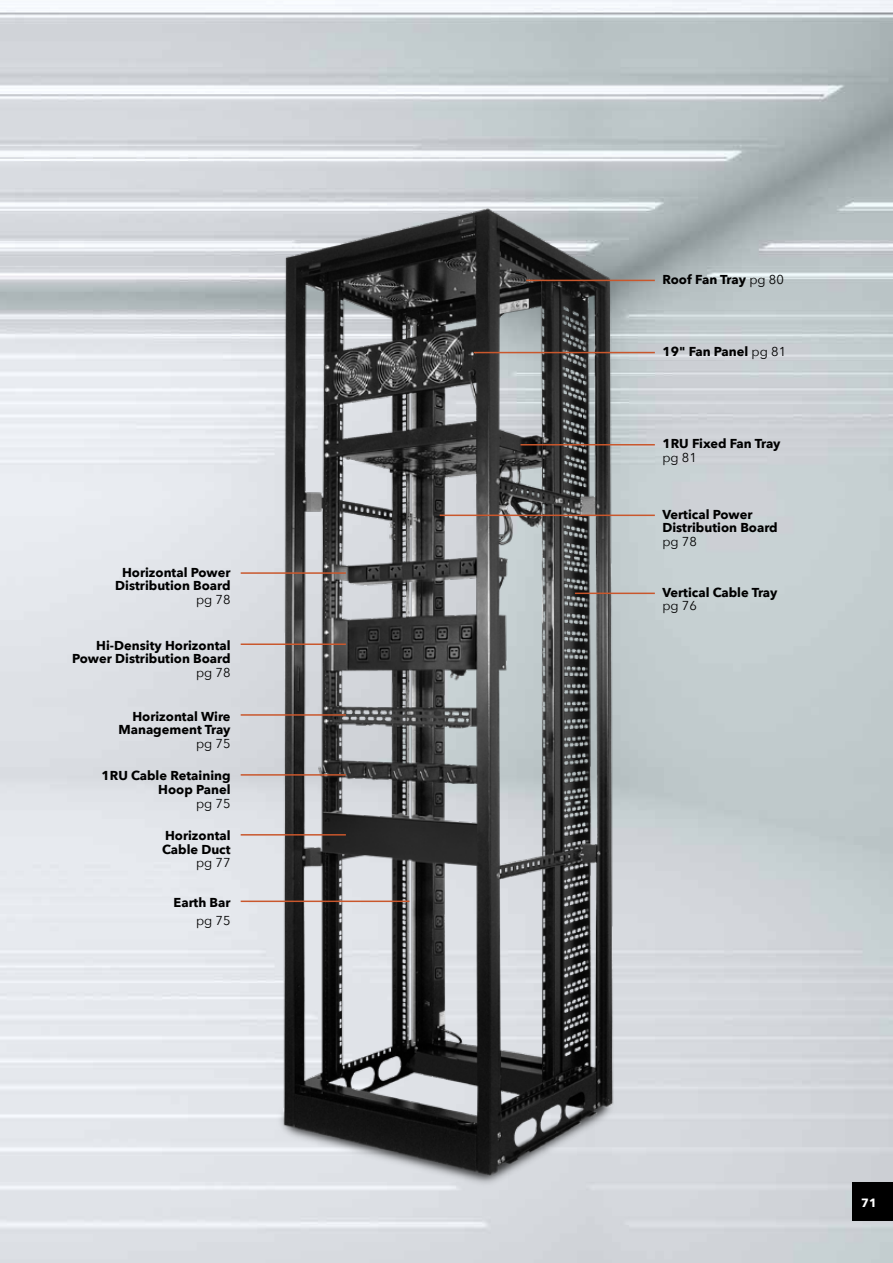
<style>
.page{position:relative;width:893px;height:1263px;background:#fff}
.page>*{position:absolute;margin:0;border:0;box-sizing:border-box;transform-origin:0 0}
.t1{font:700 12.9px/13.5px "Avenir Next";color:#000;text-align:right}
.t2{font:12.9px "Avenir Next";color:#000}
.t3{font:700 12px "Avenir Next";color:#fff}
.s1{font-weight:400}
</style>
<div class="page">
<img style="left:0;top:0;width:893px;height:1263px">
<img style="left:245px;top:151px;width:405px;height:1079px">
<hr style="left:526px;top:280px;width:129px;height:1px;background:#c9572c">
<hr style="left:474px;top:352px;width:181px;height:1px;background:#c9572c">
<hr style="left:520px;top:444px;width:135px;height:1px;background:#c9572c">
<hr style="left:440px;top:515px;width:215px;height:1px;background:#c9572c">
<hr style="left:575px;top:593px;width:80px;height:1px;background:#c9572c">
<hr style="left:241px;top:572px;width:105px;height:2px;background:#c9572c">
<hr style="left:241px;top:643px;width:105px;height:2px;background:#c9572c">
<hr style="left:241px;top:714px;width:105px;height:2px;background:#c9572c">
<hr style="left:241px;top:774px;width:105px;height:2px;background:#c9572c">
<hr style="left:241px;top:834px;width:105px;height:1px;background:#c9572c">
<hr style="left:241px;top:900px;width:168px;height:2px;background:#c9572c">
<div style="left:853px;top:1182px;width:40px;height:39px;background:#000"></div>
<p class="t1" style="left:115px;top:565px;width:117px;text-align:center">Horizontal Power<br>Distribution Board</p>
<p class="t2" style="left:196px;top:589px;width:36px">pg 78</p>
<p class="t1" style="left:72px;top:638px;width:160px">Hi-Density Horizontal<br>Power Distribution Board</p>
<p class="t2" style="left:196px;top:661px;width:36px">pg 78</p>
<p class="t1" style="left:118px;top:709px;width:114px">Horizontal Wire<br>Management Tray</p>
<p class="t2" style="left:196px;top:732px;width:36px">pg 75</p>
<p class="t1" style="left:101px;top:769px;width:131px">1RU Cable Retaining<br>Hoop Panel</p>
<p class="t2" style="left:196px;top:792px;width:36px">pg 75</p>
<p class="t1" style="left:162px;top:829px;width:70px;text-align:left">Horizontal<br>Cable Duct</p>
<p class="t2" style="left:196px;top:852px;width:36px">pg 77</p>
<p class="t1" style="left:174px;top:895px;width:59px">Earth Bar</p>
<p class="t2" style="left:196px;top:909px;width:36px">pg 75</p>
<p class="t1" style="left:662px;top:273px;width:123px">Roof Fan Tray <span class="s1">pg 80</span></p>
<p class="t1" style="left:662px;top:345px;width:125px">19" Fan Panel <span class="s1">pg 81</span></p>
<p class="t1" style="left:662px;top:437px;width:120px">1RU Fixed Fan Tray</p>
<p class="t2" style="left:662px;top:446px;width:36px">pg 81</p>
<p class="t1" style="left:662px;top:507px;width:117px;text-align:left">Vertical Power<br>Distribution Board</p>
<p class="t2" style="left:662px;top:530px;width:36px">pg 78</p>
<p class="t1" style="left:662px;top:585px;width:117px">Vertical Cable Tray</p>
<p class="t2" style="left:662px;top:595px;width:36px">pg 76</p>
<p class="t3" style="left:861px;top:1193px;width:17px">71</p>
</div>
